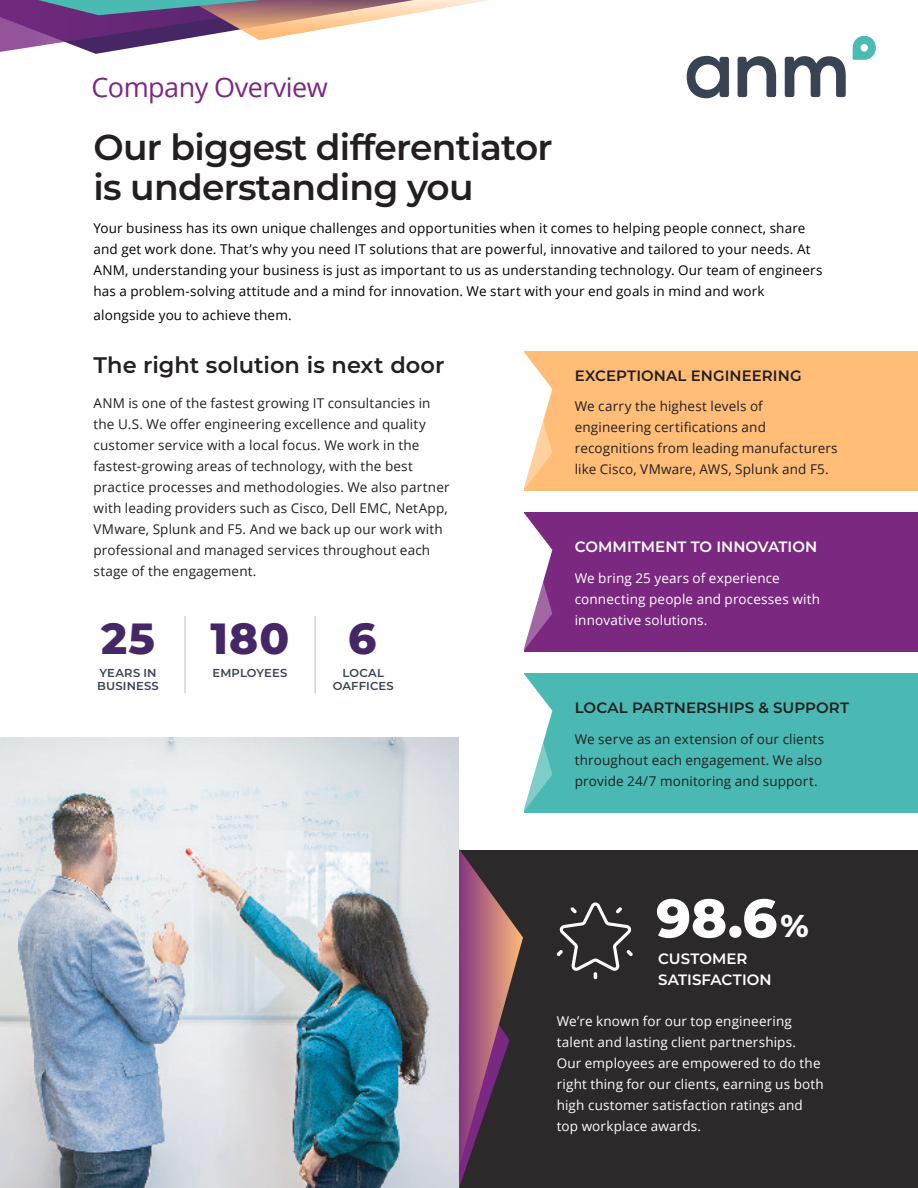
<style>
.page{position:relative;width:918px;height:1188px;background:#fff}
.page>*{position:absolute;margin:0;border:0;box-sizing:border-box;transform-origin:0 0}
.t1{font:800 54px "Montserrat";color:#fff}
.H1-Montserrat{font:800 43.65px "Montserrat";color:#452766}
.H1-Montserrat-2{font:600 36px/40.5px "Montserrat";letter-spacing:-.02em;color:#231f20}
.Service_Title{font:27px "Open Sans";letter-spacing:-.02em;color:#7b2881}
.t2{font:600 22.5px "Montserrat";color:#231f20}
.t3{font:600 15px "Montserrat";letter-spacing:.005em;color:#231f20}
.t4{font:600 15px/21px "Montserrat";letter-spacing:.005em;color:#fff}
.Body{font:13.5px/21px "Open Sans";letter-spacing:.01em;color:#231f20}
.Body_-_accent{font:13.5px/21px "Open Sans";letter-spacing:.01em;color:#000}
.Body-2{font:13.5px/21px "Open Sans";letter-spacing:.01em;color:#fff}
.t5{font:600 11.55px/13.8px "Montserrat";letter-spacing:.015em;color:#384454}
.t6{font:600 11.55px/13.8px "Montserrat";letter-spacing:.015em;color:#384453;text-align:center}
.s1{font-size:31.5px}
</style>
<div class="page">
<div style="left:459px;top:851px;width:459px;height:337px;background:#2b292a"></div>
<svg style="left:459px;top:849px;width:64px;height:339px"></svg>
<div style="left:524px;top:351px;width:394px;height:140px;background:#ffbd78"></div>
<div style="left:524px;top:512px;width:394px;height:140px;background:#7b2881"></div>
<div style="left:524px;top:673px;width:394px;height:140px;background:#4ab9b3"></div>
<svg style="left:524px;top:674px;width:28px;height:137px"></svg>
<svg style="left:524px;top:513px;width:28px;height:137px"></svg>
<svg style="left:524px;top:352px;width:28px;height:137px"></svg>
<hr style="left:315px;top:616px;width:1px;height:77px;background:#384453">
<hr style="left:184px;top:616px;width:2px;height:77px;background:#384453">
<img style="left:0;top:738px;width:459px;height:450px">
<svg style="left:557px;top:902px;width:76px;height:77px"></svg>
<svg style="left:0;top:0;width:489px;height:54px"></svg>
<svg style="left:738px;top:56px;width:38px;height:41px"></svg>
<svg style="left:785px;top:56px;width:61px;height:41px"></svg>
<svg style="left:687px;top:56px;width:42px;height:42px"></svg>
<svg style="left:853px;top:35px;width:23px;height:25px"></svg>
<p class="Service_Title" style="left:91px;top:69px;width:238px">Company Overview</p>
<p class="H1-Montserrat-2" style="left:94px;top:125px;width:461px">Our biggest differentiator is understanding you</p>
<p class="Body_-_accent" style="left:94px;top:217px;width:730px">Your business has its own unique challenges and opportunities when it comes to helping people connect, share and get work done. That’s why you need IT solutions that are powerful, innovative and tailored to your needs. At ANM, understanding your business is just as important to us as understanding technology. Our team of engineers has a problem-solving attitude and a mind for innovation. We start with your end goals in mind and work</p>
<p class="Body_-_accent" style="left:94px;top:304px;width:200px">alongside you to achieve them.</p>
<h2 class="t2" style="left:94px;top:349px;width:353px">The right solution is next door</h2>
<p class="Body" style="left:94px;top:392px;width:358px">ANM is one of the fastest growing IT consultancies in the U.S. We offer engineering excellence and quality customer service with a local focus. We work in the fastest-growing areas of technology, with the best practice processes and methodologies. We also partner with leading providers such as Cisco, Dell EMC, NetApp, VMware, Splunk and F5. And we back up our work with professional and managed services throughout each stage of the engagement.</p>
<p class="H1-Montserrat" style="left:101px;top:607px;width:56px">25</p>
<p class="H1-Montserrat" style="left:211px;top:607px;width:80px">180</p>
<p class="H1-Montserrat" style="left:348px;top:607px;width:30px">6</p>
<h3 class="t5" style="left:97px;top:665px;width:63px">YEARS IN<br>BUSINESS</h3>
<h3 class="t5" style="left:213px;top:665px;width:76px">EMPLOYEES</h3>
<h3 class="t6" style="left:333px;top:665px;width:62px">LOCAL<br>OAFFICES</h3>
<h3 class="t3" style="left:575px;top:365px;width:228px">EXCEPTIONAL ENGINEERING</h3>
<p class="Body" style="left:575px;top:396px;width:264px">We carry the highest levels of engineering certifications and recognitions from leading manufacturers like Cisco, VMware, AWS, Splunk and F5.</p>
<h3 class="t4" style="left:575px;top:536px;width:244px">COMMITMENT TO INNOVATION</h3>
<p class="Body-2" style="left:575px;top:567px;width:247px">We bring 25 years of experience connecting people and processes with innovative solutions.</p>
<h3 class="t3" style="left:575px;top:697px;width:276px">LOCAL PARTNERSHIPS &amp; SUPPORT</h3>
<p class="Body" style="left:575px;top:728px;width:251px">We serve as an extension of our clients throughout each engagement. We also provide 24/7 monitoring and support.</p>
<p class="t1" style="left:656px;top:879px;width:154px">98.6<span class="s1">%</span></p>
<h3 class="t4" style="left:658px;top:948px;width:115px">CUSTOMER<br>SATISFACTION</h3>
<p class="Body-2" style="left:557px;top:1010px;width:268px">We’re known for our top engineering talent and lasting client partnerships.<br>Our employees are empowered to do the right thing for our clients, earning us both high customer satisfaction ratings and top workplace awards.</p>
</div>
